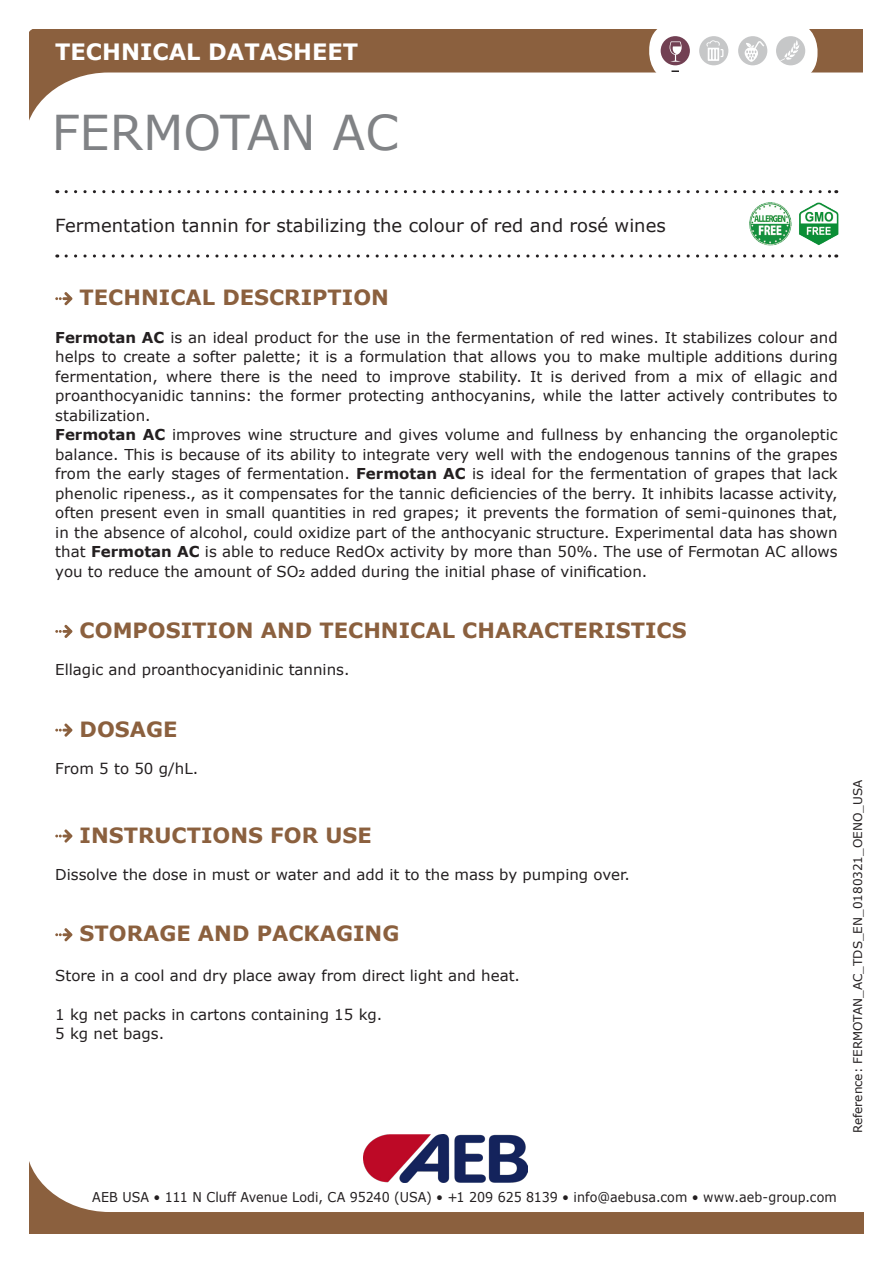
<style>
.page{position:relative;width:893px;height:1263px;background:#fff}
.page>*{position:absolute;margin:0;border:0;box-sizing:border-box;transform-origin:0 0}
.t1{font:48px "Verdana";color:#808285}
.t2{font:700 22.5px "Verdana";color:#fff}
.t3{font:700 21px "Verdana";color:#8b603e}
.t4{font:18px "Verdana";color:#231f20}
.t5{font:15px/19.5px "Verdana";color:#231f20;text-align:justify}
.t6{font:13.5px "Verdana";letter-spacing:.005em;color:#231f20;scale:.94 1}
.t7{font:12px "Verdana";color:#231f20}
.s1{font-weight:700}
</style>
<div class="page">
<svg style="left:30px;top:1164px;width:834px;height:69px"></svg>
<svg style="left:66px;top:190px;width:771px;height:3px"></svg>
<svg style="left:66px;top:254px;width:771px;height:4px"></svg>
<svg style="left:29px;top:30px;width:834px;height:91px"></svg>
<svg style="left:649px;top:21px;width:167px;height:61px"></svg>
<div style="left:650px;top:22px;width:167px;height:60px;background:#fff;border-radius:28px"></div>
<svg style="left:671px;top:70px;width:8px;height:2px"></svg>
<div style="left:776px;top:36px;width:29px;height:29px;background:#c6c7c8;border-radius:50%"></div>
<svg style="left:780px;top:40px;width:20px;height:21px"></svg>
<div style="left:738px;top:36px;width:29px;height:29px;background:#c6c7c8;border-radius:50%"></div>
<div style="left:661px;top:36px;width:29px;height:29px;background:#724053;border-radius:50%"></div>
<div style="left:699px;top:36px;width:29px;height:29px;background:#c6c7c8;border-radius:50%"></div>
<svg style="left:706px;top:40px;width:17px;height:21px"></svg>
<svg style="left:670px;top:41px;width:12px;height:21px"></svg>
<svg style="left:745px;top:41px;width:19px;height:21px"></svg>
<img style="left:363px;top:1134px;width:165px;height:48px">
<svg style="left:55px;top:292px;width:17px;height:13px"></svg>
<svg style="left:55px;top:625px;width:17px;height:13px"></svg>
<svg style="left:55px;top:723px;width:17px;height:14px"></svg>
<svg style="left:55px;top:829px;width:17px;height:13px"></svg>
<svg style="left:55px;top:928px;width:17px;height:13px"></svg>
<img style="left:749px;top:202px;width:90px;height:44px">
<h2 class="t2" style="left:55px;top:36px;width:304px">TECHNICAL DATASHEET</h2>
<p class="t1" style="left:52px;top:100px;width:349px">FERMOTAN AC</p>
<p class="t4" style="left:55px;top:213px;width:612px">Fermentation tannin for stabilizing the colour of red and rosé wines</p>
<p class="t3" style="left:80px;top:283px;width:311px">TECHNICAL DESCRIPTION</p>
<p class="t5" style="left:55px;top:327px;width:784px"><span class="s1">Fermotan AC</span> is an ideal product for the use in the fermentation of red wines. It stabilizes colour and helps to create a softer palette; it is a formulation that allows you to make multiple additions during fermentation, where there is the need to improve stability. It is derived from a mix of ellagic and proanthocyanidic tannins: the former protecting anthocyanins, while the latter actively contributes to stabilization.</p>
<p class="t5" style="left:55px;top:425px;width:784px"><span class="s1">Fermotan AC</span> improves wine structure and gives volume and fullness by enhancing the organoleptic balance. This is because of its ability to integrate very well with the endogenous tannins of the grapes from the early stages of fermentation. <span class="s1">Fermotan AC</span> is ideal for the fermentation of grapes that lack phenolic ripeness., as it compensates for the tannic deficiencies of the berry. It inhibits lacasse activity, often present even in small quantities in red grapes; it prevents the formation of semi-quinones that, in the absence of alcohol, could oxidize part of the anthocyanic structure. Experimental data has shown that <span class="s1">Fermotan AC</span> is able to reduce RedOx activity by more than 50%. The use of Fermotan AC allows you to reduce the amount of SO2 added during the initial phase of vinification.</p>
<p class="t3" style="left:80px;top:615px;width:608px">COMPOSITION AND TECHNICAL CHARACTERISTICS</p>
<p class="t5" style="left:55px;top:660px;width:296px">Ellagic and proanthocyanidinic tannins.</p>
<p class="t3" style="left:80px;top:714px;width:99px">DOSAGE</p>
<p class="t5" style="left:55px;top:759px;width:144px">From 5 to 50 g/hL.</p>
<p class="t3" style="left:80px;top:820px;width:294px">INSTRUCTIONS FOR USE</p>
<p class="t5" style="left:55px;top:865px;width:576px">Dissolve the dose in must or water and add it to the mass by pumping over.</p>
<p class="t3" style="left:80px;top:919px;width:321px">STORAGE AND PACKAGING</p>
<p class="t5" style="left:55px;top:965px;width:466px">Store in a cool and dry place away from direct light and heat.</p>
<p class="t5" style="left:55px;top:1004px;width:329px">1 kg net packs in cartons containing 15 kg.</p>
<p class="t5" style="left:55px;top:1024px;width:110px">5 kg net bags.</p>
<p class="t7" style="left:850px;top:1133px;width:355px;rotate:-90deg">Reference: FERMOTAN_AC_TDS_EN_0180321_OENO_USA</p>
<p class="t6" style="left:92px;top:1188px;width:794px">AEB USA • 111 N Cluff Avenue Lodi, CA 95240 (USA) • +1 209 625 8139 • info@aebusa.com • www.aeb-group.com</p>
</div>
